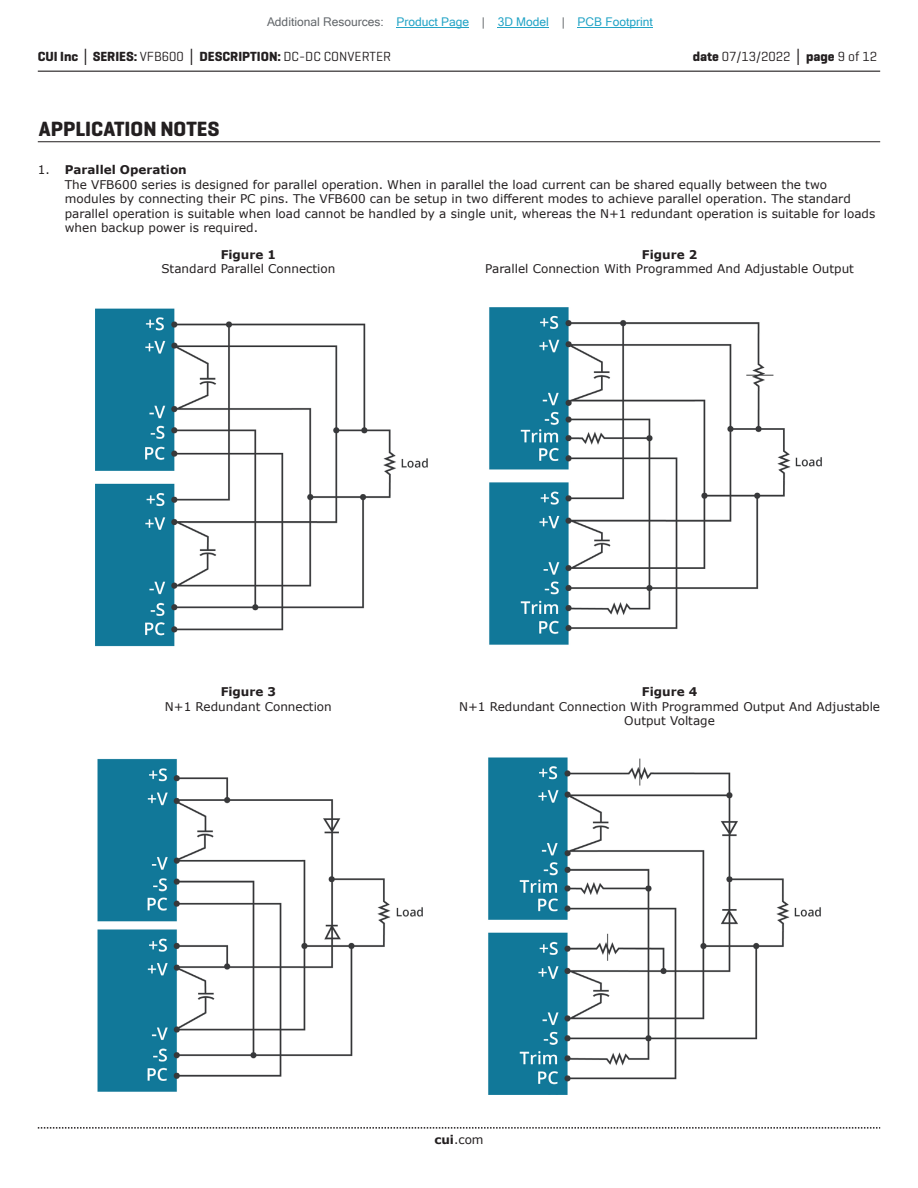
<style>
.page{position:relative;width:918px;height:1188px;background:#fff}
.page>*{position:absolute;margin:0;border:0;box-sizing:border-box;transform-origin:0 0}
.t1{font:700 21px "Geogrotesque";color:#231f20}
.t2{font:700 13.5px "Geogrotesque";color:#231f20}
.t3{font:13.5px "Geogrotesque";color:#231f20}
.t4{font:12px/14.4px "Verdana";color:#231f20;text-align:center}
.t5{font:12px "Microsoft Sans Serif";color:#23a4c6}
.t6{font:700 12px "Verdana";color:#231f20}
.s1{color:#63676b}
.s2{font-family:"Verdana"}
.s3{font-weight:400}
.s4{font-weight:700}
.s5{font-family:"Verdana";font-weight:700}
</style>
<div class="page">
<hr style="left:38px;top:71px;width:842px;height:1px;background:#231f20">
<svg style="left:38px;top:1127px;width:842px;height:2px"></svg>
<hr style="left:38px;top:141px;width:842px;height:1px;background:#231f20">
<img style="left:95px;top:307px;width:727px;height:340px">
<img style="left:97px;top:757px;width:724px;height:338px">
<hr style="left:397px;top:27px;width:72px;height:1px;background:#23a4c6">
<hr style="left:498px;top:27px;width:51px;height:1px;background:#23a4c6">
<hr style="left:578px;top:27px;width:75px;height:1px;background:#23a4c6">
<p class="t5" style="left:267px;top:15px;width:387px"><span class="s1">Additional Resources:</span> Product Page <span class="s1">|</span> 3D Model <span class="s1">|</span> PCB Footprint</p>
<p class="t2" style="left:38px;top:48px;width:355px">CUI Inc <span class="s2">│</span> SERIES: <span class="s3">VFB600</span> <span class="s2">│</span> DESCRIPTION: <span class="s3">DC-DC CONVERTER</span></p>
<p class="t3" style="left:693px;top:48px;width:186px"><span class="s4">date</span> 07/13/2022 <span class="s5">│</span> <span class="s4">page</span> 9 of 12</p>
<h1 class="t1" style="left:39px;top:116px;width:182px">APPLICATION NOTES</h1>
<p class="t4" style="left:65px;top:163px;width:812px;text-align:left;text-indent:-27px">1. <span class="s4">Parallel Operation<br></span>The VFB600 series is designed for parallel operation. When in parallel the load current can be shared equally between the two modules by connecting their PC pins. The VFB600 can be setup in two different modes to achieve parallel operation. The standard parallel operation is suitable when load cannot be handled by a single unit, whereas the N+1 redundant operation is suitable for loads when backup power is required.</p>
<p class="t6" style="left:221px;top:246px;width:57px">Figure 1</p>
<p class="t4" style="left:161px;top:261px;width:175px">Standard Parallel Connection</p>
<p class="t6" style="left:642px;top:246px;width:57px">Figure 2</p>
<p class="t4" style="left:485px;top:261px;width:370px">Parallel Connection With Programmed And Adjustable Output</p>
<p class="t6" style="left:221px;top:683px;width:57px">Figure 3</p>
<p class="t4" style="left:165px;top:699px;width:168px">N+1 Redundant Connection</p>
<p class="t6" style="left:642px;top:683px;width:57px">Figure 4</p>
<p class="t4" style="left:459px;top:699px;width:423px">N+1 Redundant Connection With Programmed Output And Adjustable<br>Output Voltage</p>
<p class="t4" style="left:434px;top:1132px;width:51px"><span class="s4">cui</span>.com</p>
</div>
